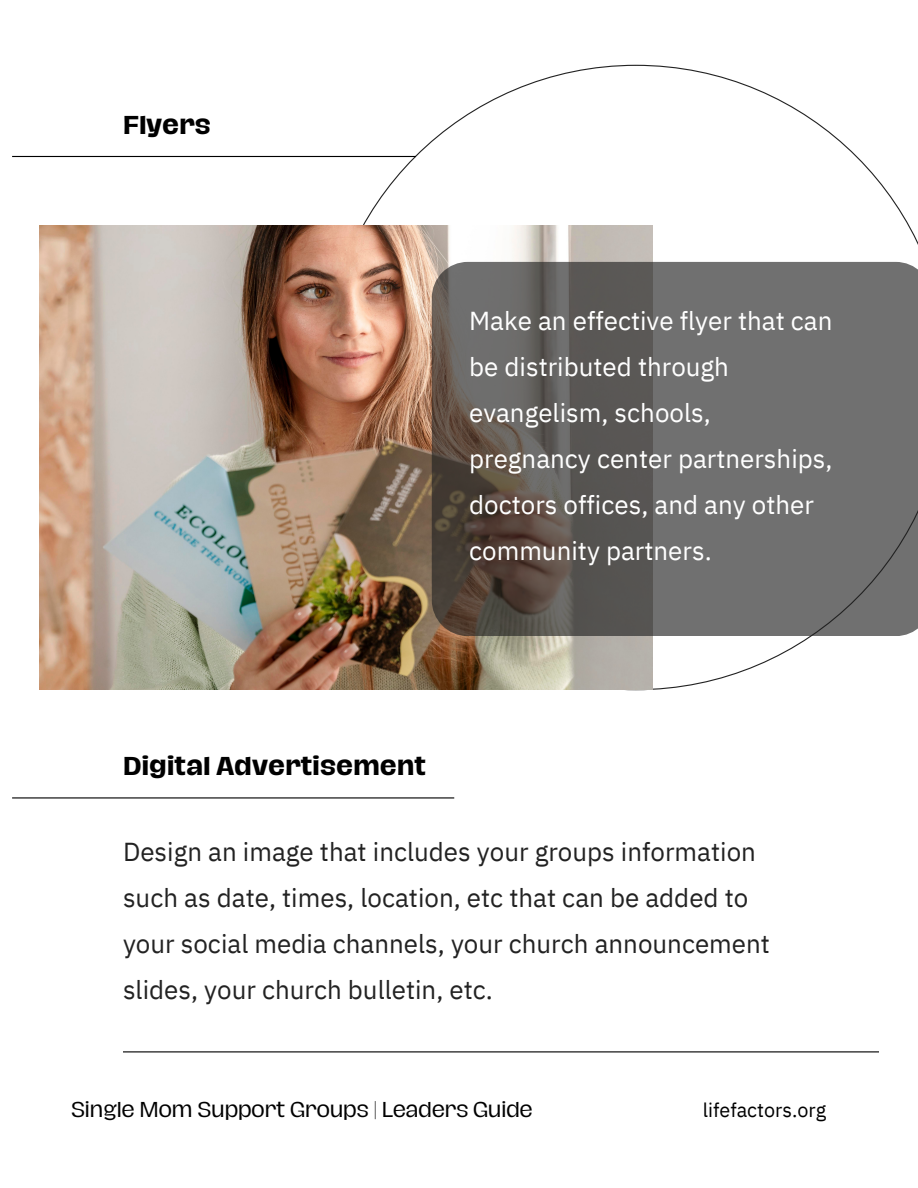
<style>
.page{position:relative;width:918px;height:1188px;background:#fff}
.page>*{position:absolute;margin:0;border:0;box-sizing:border-box;transform-origin:0 0}
.t1{font:25.95px/46.2px "IBM Plex Sans";color:#222}
.t2{font:25.95px/46.2px "IBM Plex Sans";color:#fff}
.t3{font:700 23.7px "Hagrid Text";color:#000}
.t4{font:19.8px "Hagrid";color:#000}
.t5{font:19.8px "IBM Plex Sans";color:#000}
</style>
<div class="page">
<svg style="left:323px;top:65px;width:595px;height:625px"></svg>
<img style="left:39px;top:225px;width:613px;height:465px">
<hr style="left:123px;top:1051px;width:756px;height:1px;background:#000">
<svg style="left:432px;top:262px;width:486px;height:374px;background:#676462"></svg>
<hr style="left:12px;top:156px;width:404px;height:1px;background:#000">
<hr style="left:12px;top:797px;width:442px;height:2px;background:#000">
<p class="t3" style="left:123px;top:113px;width:89px">Flyers</p>
<p class="t2" style="left:469px;top:297px;width:365px">Make an effective flyer that can be distributed through evangelism, schools, pregnancy center partnerships, doctors offices, and any other community partners.</p>
<p class="t3" style="left:123px;top:755px;width:305px">Digital Advertisement</p>
<p class="t1" style="left:123px;top:828px;width:648px">Design an image that includes your groups information such as date, times, location, etc that can be added to your social media channels, your church announcement slides, your church bulletin, etc.</p>
<p class="t4" style="left:71px;top:1100px;width:463px">Single Mom Support Groups | Leaders Guide</p>
<p class="t5" style="left:703px;top:1096px;width:125px">lifefactors.org</p>
</div>
